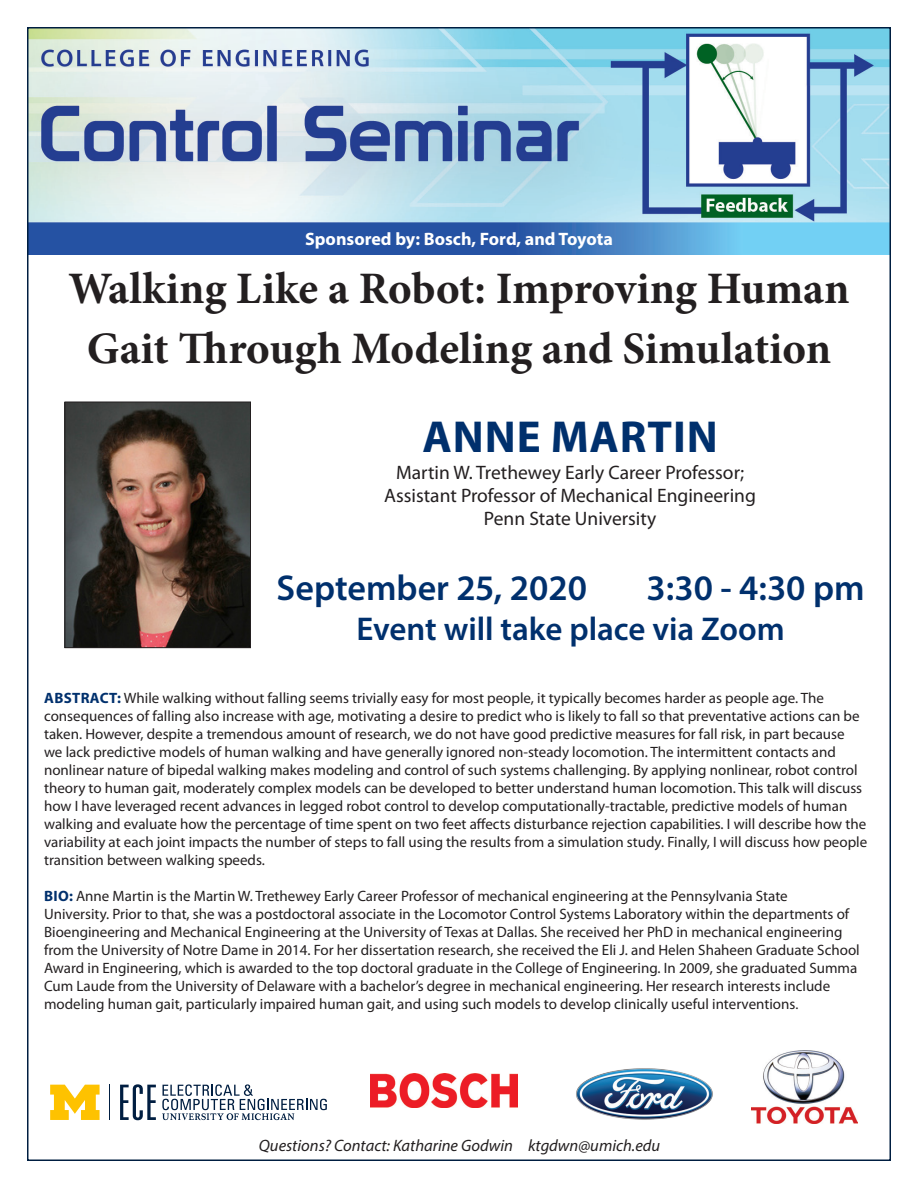
<style>
.page{position:relative;width:918px;height:1188px;background:#fff}
.page>*{position:absolute;margin:0;border:0;box-sizing:border-box;transform-origin:0 0}
.t1{font:700 45px/60px "Minion Pro";letter-spacing:-.005em;color:#231f20;text-align:center}
.t2{font:700 45px "Myriad Pro";letter-spacing:.02em;color:#00306d}
.t3{font:600 36px "Myriad Pro";color:#00306d}
.t4{font:600 33px "Myriad Pro";color:#00306d}
.t5{font:19.5px/23.4px "Myriad Pro";color:#231f20;text-align:center}
.t6{font:700 18px "Myriad Pro";color:#fff}
.t7{font:italic 16.5px "Myriad Pro";color:#231f20}
.t8{font:15px/18px "Myriad Pro";color:#231f20}
.s1{font-weight:700;color:#00306d}
.s2{font-size:14.25px}
</style>
<div class="page">
<img style="left:30px;top:30px;width:858px;height:225px">
<hr style="left:110px;top:1085px;width:1px;height:35px;background:#001e41">
<svg style="left:50px;top:1085px;width:50px;height:35px"></svg>
<svg style="left:120px;top:1084px;width:36px;height:36px"></svg>
<svg style="left:162px;top:1084px;width:165px;height:36px"></svg>
<img style="left:370px;top:1073px;width:148px;height:34px">
<img style="left:576px;top:1068px;width:137px;height:52px">
<img style="left:751px;top:1051px;width:107px;height:72px">
<img style="left:67px;top:404px;width:182px;height:242px">
<div style="left:65px;top:402px;width:186px;height:246px;border:1px solid #231f20"></div>
<p class="t6" style="left:305px;top:227px;width:309px">Sponsored by: Bosch, Ford, and Toyota</p>
<p class="t1" style="left:68px;top:258px;width:783px">Walking Like a Robot: Improving Human<br>Gait Through Modeling and Simulation</p>
<p class="t2" style="left:422px;top:408px;width:297px">ANNE MARTIN</p>
<p class="t5" style="left:384px;top:460px;width:373px">Martin W. Trethewey Early Career Professor;<br>Assistant Professor of Mechanical Engineering</p>
<p class="t5" style="left:484px;top:507px;width:174px">Penn State University</p>
<p class="t3" style="left:277px;top:565px;width:312px">September 25, 2020</p>
<p class="t3" style="left:647px;top:565px;width:220px">3:30 - 4:30 pm</p>
<p class="t4" style="left:357px;top:608px;width:430px">Event will take place via Zoom</p>
<p class="t8" style="left:44px;top:689px;width:825px"><span class="s1">ABSTRACT:</span> While walking without falling seems trivially easy for most people, it typically becomes harder as people age. The consequences of falling also increase with age, motivating a desire to predict who is likely to fall so that preventative actions can be taken. However, despite a tremendous amount of research, we do not have good predictive measures for fall risk, in part because<br>we lack predictive models of human walking and have generally ignored non-steady locomotion. The intermittent contacts and nonlinear nature of bipedal walking makes modeling and control of such systems challenging. By applying nonlinear, robot control theory to human gait, moderately complex models can be developed to better understand human locomotion. This talk will discuss how I have leveraged recent advances in legged robot control to develop computationally-tractable, predictive models of human walking and evaluate how the percentage of time spent on two feet affects disturbance rejection capabilities. I will describe how the variability at each joint impacts the number of steps to fall using the results from a simulation study. Finally, I will discuss how people transition between walking speeds.</p>
<p class="t8" style="left:44px;top:887px;width:817px"><span class="s1">BIO:</span> Anne Martin is the Martin W. Trethewey Early Career Professor of mechanical engineering at the Pennsylvania State<br>University. Prior to that, she was a postdoctoral associate in the Locomotor Control Systems Laboratory within the departments of Bioengineering and Mechanical Engineering at the University of Texas at Dallas. She received her PhD in mechanical engineering from the University of Notre Dame in 2014. For her dissertation research, she received the Eli J. and Helen Shaheen Graduate School Award in Engineering, which is awarded to the top doctoral graduate in the College of Engineering. In 2009, she graduated Summa Cum Laude from the University of Delaware with a bachelor’s degree in mechanical engineering. Her research interests include modeling human gait, particularly impaired human gait, and using such models to develop clinically useful interventions<span class="s2">.</span></p>
<p class="t7" style="left:259px;top:1135px;width:403px">Questions? Contact: Katharine Godwin ktgdwn@umich.edu</p>
</div>
